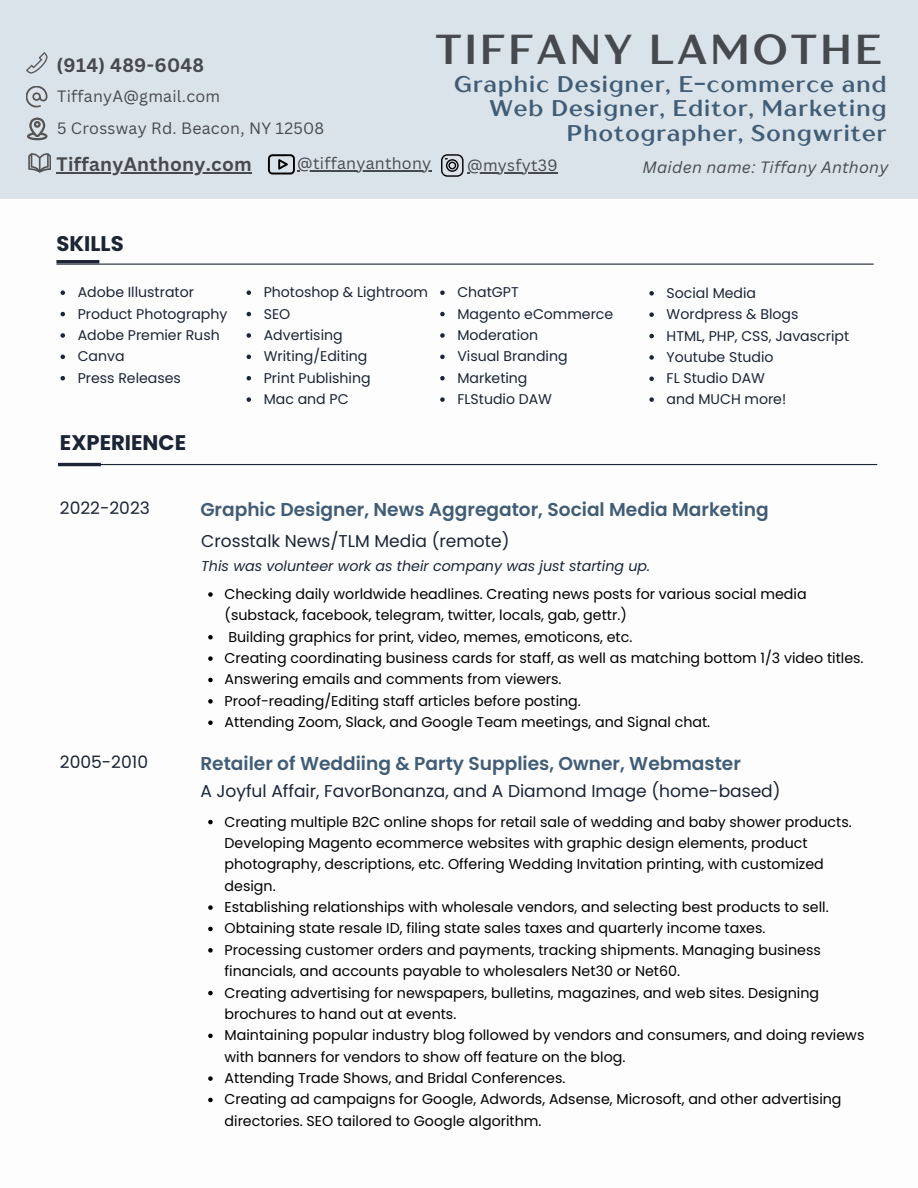
<style>
.page{position:relative;width:918px;height:1188px;background:#fff}
.page>*{position:absolute;margin:0;border:0;box-sizing:border-box;transform-origin:0 0}
.t1{font:700 41.7px "TT Drugs";letter-spacing:.08em;color:#464a4e}
.t2{font:700 22.5px/24.8px "TT Drugs";letter-spacing:.05em;color:#415d76;text-align:right}
.t3{font:700 21.15px "Poppins";color:#1b2535}
.t4{font:700 18.9px "Canva Sans";letter-spacing:.015em;color:#464a4e}
.t5{font:600 18.6px "Poppins";color:#415d76}
.t6{font:17.1px "Poppins";color:#1b2535}
.t7{font:15.9px "Canva Sans";letter-spacing:.015em;color:#464a4e}
.t8{font:italic 15.9px "Canva Sans";letter-spacing:.015em;color:#464a4e}
.t9{font:14.25px/21.3px "Poppins";color:#000}
.t10{font:italic 14.25px "Poppins";color:#1b2535}
.t11{font:14.1px "Poppins";color:#1b2535}
</style>
<div class="page">
<div style="left:0;top:0;width:918px;height:198px;background:#dbe3ea"></div>
<hr style="left:60px;top:464px;width:817px;height:1px;background:#1b2535">
<hr style="left:58px;top:463px;width:43px;height:3px;background:#1b2535">
<svg style="left:27px;top:118px;width:20px;height:22px"></svg>
<svg style="left:26px;top:52px;width:22px;height:22px"></svg>
<svg style="left:26px;top:86px;width:22px;height:22px"></svg>
<svg style="left:28px;top:153px;width:23px;height:20px"></svg>
<svg style="left:268px;top:154px;width:27px;height:21px"></svg>
<svg style="left:441px;top:154px;width:23px;height:23px"></svg>
<hr style="left:57px;top:172px;width:195px;height:1px;background:#464a4e">
<hr style="left:297px;top:170px;width:135px;height:2px;background:#464a4e">
<hr style="left:467px;top:172px;width:91px;height:1px;background:#464a4e">
<svg style="left:208px;top:592px;width:5px;height:5px"></svg>
<svg style="left:208px;top:635px;width:5px;height:4px"></svg>
<svg style="left:208px;top:656px;width:5px;height:5px"></svg>
<svg style="left:208px;top:678px;width:5px;height:4px"></svg>
<svg style="left:208px;top:699px;width:5px;height:5px"></svg>
<svg style="left:208px;top:720px;width:5px;height:5px"></svg>
<svg style="left:208px;top:820px;width:5px;height:4px"></svg>
<svg style="left:208px;top:905px;width:5px;height:5px"></svg>
<svg style="left:208px;top:927px;width:5px;height:4px"></svg>
<svg style="left:208px;top:948px;width:5px;height:5px"></svg>
<svg style="left:208px;top:991px;width:5px;height:4px"></svg>
<svg style="left:208px;top:1034px;width:5px;height:4px"></svg>
<svg style="left:208px;top:1076px;width:5px;height:5px"></svg>
<svg style="left:208px;top:1098px;width:5px;height:4px"></svg>
<hr style="left:56px;top:260px;width:43px;height:3px;background:#1b2535">
<hr style="left:56px;top:264px;width:818px;height:1px;background:#1b2535">
<svg style="left:61px;top:290px;width:4px;height:5px"></svg>
<svg style="left:61px;top:312px;width:4px;height:4px"></svg>
<svg style="left:61px;top:333px;width:4px;height:5px"></svg>
<svg style="left:61px;top:355px;width:4px;height:4px"></svg>
<svg style="left:61px;top:376px;width:4px;height:4px"></svg>
<svg style="left:649px;top:291px;width:5px;height:5px"></svg>
<svg style="left:649px;top:312px;width:5px;height:5px"></svg>
<svg style="left:649px;top:334px;width:5px;height:4px"></svg>
<svg style="left:649px;top:355px;width:5px;height:5px"></svg>
<svg style="left:649px;top:377px;width:5px;height:4px"></svg>
<svg style="left:247px;top:290px;width:4px;height:5px"></svg>
<svg style="left:247px;top:312px;width:4px;height:4px"></svg>
<svg style="left:247px;top:333px;width:4px;height:5px"></svg>
<svg style="left:247px;top:355px;width:4px;height:4px"></svg>
<svg style="left:247px;top:376px;width:4px;height:4px"></svg>
<svg style="left:247px;top:397px;width:4px;height:5px"></svg>
<svg style="left:440px;top:290px;width:5px;height:5px"></svg>
<svg style="left:440px;top:312px;width:5px;height:4px"></svg>
<svg style="left:440px;top:333px;width:5px;height:5px"></svg>
<svg style="left:440px;top:355px;width:5px;height:4px"></svg>
<svg style="left:440px;top:376px;width:5px;height:4px"></svg>
<svg style="left:440px;top:397px;width:5px;height:5px"></svg>
<svg style="left:649px;top:397px;width:5px;height:5px"></svg>
<h4 class="t4" style="left:57px;top:52px;width:149px">(914) 489-6048</h4>
<p class="t7" style="left:57px;top:85px;width:165px">TiffanyA@gmail.com</p>
<h6 class="t7" style="left:57px;top:117px;width:269px">5 Crossway Rd. Beacon, NY 12508</h6>
<h6 class="t1" style="left:436px;top:23px;width:447px">TIFFANY LAMOTHE</h6>
<h4 class="t2" style="left:454px;top:71px;width:434px">Graphic Designer, E-commerce and<br>Web Designer, Editor, Marketing<br>Photographer, Songwriter</h4>
<p class="t4" style="left:57px;top:151px;width:197px">TiffanyAnthony.com</p>
<h6 class="t7" style="left:297px;top:152px;width:136px">@tiffanyanthony</h6>
<p class="t7" style="left:467px;top:154px;width:92px">@mysfyt39</p>
<p class="t8" style="left:642px;top:156px;width:248px">Maiden name: Tiffany Anthony</p>
<p class="t3" style="left:56px;top:229px;width:69px">SKILLS</p>
<p class="t11" style="left:78px;top:282px;width:118px">Adobe Illustrator</p>
<p class="t11" style="left:78px;top:304px;width:151px">Product Photography</p>
<p class="t11" style="left:78px;top:325px;width:143px">Adobe Premier Rush</p>
<p class="t11" style="left:78px;top:347px;width:48px">Canva</p>
<p class="t11" style="left:78px;top:368px;width:105px">Press Releases</p>
<h1 class="t3" style="left:60px;top:428px;width:128px">EXPERIENCE</h1>
<h5 class="t11" style="left:264px;top:282px;width:166px">Photoshop &amp; Lightroom</h5>
<h4 class="t11" style="left:264px;top:304px;width:28px">SEO</h4>
<h5 class="t11" style="left:264px;top:325px;width:80px">Advertising</h5>
<p class="t11" style="left:264px;top:347px;width:105px">Writing/Editing</p>
<p class="t11" style="left:264px;top:368px;width:108px">Print Publishing</p>
<p class="t11" style="left:264px;top:389px;width:86px">Mac and PC</p>
<p class="t11" style="left:457px;top:282px;width:63px">ChatGPT</p>
<p class="t11" style="left:457px;top:304px;width:157px">Magento eCommerce</p>
<p class="t11" style="left:457px;top:325px;width:82px">Moderation</p>
<p class="t11" style="left:457px;top:347px;width:112px">Visual Branding</p>
<h5 class="t11" style="left:457px;top:368px;width:72px">Marketing</h5>
<h4 class="t11" style="left:457px;top:389px;width:96px">FLStudio DAW</h4>
<h5 class="t11" style="left:667px;top:389px;width:121px">and MUCH more!</h5>
<p class="t11" style="left:667px;top:283px;width:91px">Social Media</p>
<p class="t11" style="left:667px;top:304px;width:133px">Wordpress &amp; Blogs</p>
<h2 class="t11" style="left:667px;top:326px;width:184px">HTML, PHP, CSS, Javascript</h2>
<p class="t11" style="left:667px;top:347px;width:108px">Youtube Studio</p>
<p class="t11" style="left:667px;top:368px;width:100px">FL Studio DAW</p>
<h6 class="t6" style="left:60px;top:496px;width:92px">2022-2023</h6>
<h6 class="t5" style="left:200px;top:497px;width:570px">Graphic Designer, News Aggregator, Social Media Marketing</h6>
<h3 class="t10" style="left:201px;top:556px;width:450px">This was volunteer work as their company was just starting up.</h3>
<h2 class="t6" style="left:201px;top:529px;width:310px">Crosstalk News/TLM Media (remote)</h2>
<p class="t9" style="left:225px;top:583px;width:584px">Checking daily worldwide headlines. Creating news posts for various social media (substack, facebook, telegram, twitter, locals, gab, gettr.)</p>
<p class="t9" style="left:228px;top:626px;width:406px">Building graphics for print, video, memes, emoticons, etc.</p>
<p class="t9" style="left:225px;top:647px;width:641px">Creating coordinating business cards for staff, as well as matching bottom 1/3 video titles.</p>
<p class="t9" style="left:225px;top:669px;width:339px">Answering emails and comments from viewers.</p>
<p class="t9" style="left:225px;top:690px;width:358px">Proof-reading/Editing staff articles before posting.</p>
<p class="t9" style="left:225px;top:712px;width:487px">Attending Zoom, Slack, and Google Team meetings, and Signal chat.</p>
<p class="t6" style="left:60px;top:750px;width:90px">2005-2010</p>
<p class="t5" style="left:200px;top:751px;width:542px">Retailer of Weddiing &amp; Party Supplies, Owner, Webmaster</p>
<p class="t6" style="left:200px;top:779px;width:582px">A Joyful Affair, FavorBonanza, and A Diamond Image (home-based)</p>
<p class="t9" style="left:225px;top:811px;width:629px">Creating multiple B2C online shops for retail sale of wedding and baby shower products.<br>Developing Magento ecommerce websites with graphic design elements, product photography, descriptions, etc. Offering Wedding Invitation printing, with customized design.</p>
<p class="t9" style="left:225px;top:896px;width:606px">Establishing relationships with wholesale vendors, and selecting best products to sell.</p>
<p class="t9" style="left:225px;top:918px;width:542px">Obtaining state resale ID, filing state sales taxes and quarterly income taxes.</p>
<p class="t9" style="left:225px;top:939px;width:598px">Processing customer orders and payments, tracking shipments. Managing business financials, and accounts payable to wholesalers Net30 or Net60.</p>
<p class="t9" style="left:225px;top:982px;width:596px">Creating advertising for newspapers, bulletins, magazines, and web sites. Designing brochures to hand out at events.</p>
<p class="t9" style="left:225px;top:1025px;width:641px">Maintaining popular industry blog followed by vendors and consumers, and doing reviews with banners for vendors to show off feature on the blog.</p>
<p class="t9" style="left:225px;top:1067px;width:342px">Attending Trade Shows, and Bridal Conferences.</p>
<p class="t9" style="left:225px;top:1089px;width:619px">Creating ad campaigns for Google, Adwords, Adsense, Microsoft, and other advertising directories. SEO tailored to Google algorithm.</p>
</div>
